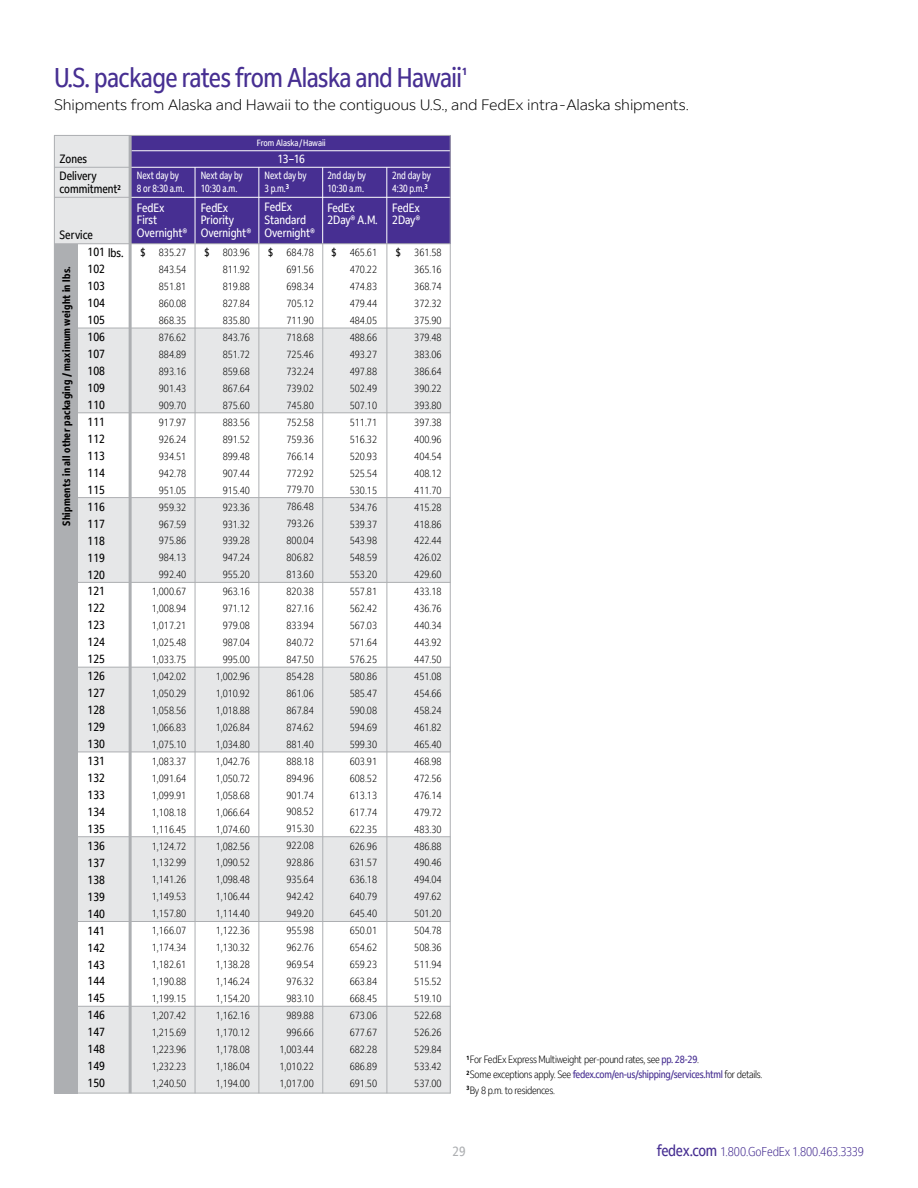
<style>
.page{position:relative;width:918px;height:1188px;background:#fff}
.page>*{position:absolute;margin:0;border:0;box-sizing:border-box;transform-origin:0 0}
.t1{font:condensed 27px "Fed Ex Sans";letter-spacing:-.02em;color:#472f92}
.t2{font:300 15px "Fed Ex Sans";letter-spacing:-.01em;color:#000}
.t3{font:condensed 13.5px "Fed Ex Sans";color:#adafb2}
.t4{font:300 condensed 12.75px "Fed Ex Sans";letter-spacing:-.01em;color:#472f92}
.t5{font:condensed 12px/17px "Fed Ex Sans";color:#000}
.t6{font:condensed 12px/12.8px "Fed Ex Sans";letter-spacing:-.005em;color:#fff}
.t7{font:300 condensed 10.5px/17px "Fed Ex Sans";color:#000;text-align:right}
.t8{font:300 condensed 10.5px/15.3px "Fed Ex Sans";letter-spacing:-.025em;color:#000}
.t9{font:condensed 10.5px/12.8px "Fed Ex Sans";letter-spacing:-.005em;color:#fff;scale:.9 1}
.t10{font:700 condensed 10.5px "Fed Ex Sans";letter-spacing:.035em;color:#000}
.t11{font:condensed 10.5px "Fed Ex Sans";color:#000}
.t12{font:700 condensed 10.5px "Fed Ex Sans";color:#472f92}
.t13{font:condensed 9px "Fed Ex Sans";color:#fff}
.s1{font-weight:400;color:#472f92}
.s2{font-weight:400;font-size:15.75px}
</style>
<div class="page">
<div style="left:74px;top:328px;width:376px;height:85px;background:#e6e7e8"></div>
<hr style="left:67px;top:328px;width:383px;height:1px;background:#adafb2">
<div style="left:54px;top:135px;width:76px;height:108px;background:#e6e7e8"></div>
<div style="left:129px;top:135px;width:321px;height:109px;background:#472f92"></div>
<hr style="left:195px;top:167px;width:1px;height:77px;background:#fff">
<hr style="left:258px;top:167px;width:1px;height:77px;background:#fff">
<hr style="left:54px;top:135px;width:397px;height:1px;background:#adafb2">
<div style="left:74px;top:498px;width:376px;height:84px;background:#e6e7e8"></div>
<div style="left:74px;top:667px;width:377px;height:85px;background:#e6e7e8"></div>
<div style="left:74px;top:837px;width:376px;height:85px;background:#e6e7e8"></div>
<div style="left:74px;top:1006px;width:376px;height:87px;background:#e6e7e8"></div>
<hr style="left:67px;top:412px;width:383px;height:1px;background:#adafb2">
<hr style="left:67px;top:497px;width:383px;height:1px;background:#adafb2">
<hr style="left:67px;top:582px;width:384px;height:1px;background:#adafb2">
<hr style="left:67px;top:667px;width:383px;height:1px;background:#adafb2">
<hr style="left:67px;top:752px;width:383px;height:1px;background:#adafb2">
<hr style="left:67px;top:836px;width:384px;height:1px;background:#adafb2">
<hr style="left:67px;top:921px;width:383px;height:1px;background:#adafb2">
<hr style="left:67px;top:1006px;width:383px;height:1px;background:#adafb2">
<hr style="left:54px;top:1093px;width:397px;height:1px;background:#adafb2">
<div style="left:54px;top:244px;width:23px;height:849px;background:#adafb2"></div>
<hr style="left:54px;top:135px;width:1px;height:958px;background:#adafb2">
<hr style="left:195px;top:243px;width:1px;height:850px;background:#adafb2">
<hr style="left:258px;top:243px;width:1px;height:850px;background:#adafb2">
<hr style="left:322px;top:167px;width:1px;height:77px;background:#fff">
<hr style="left:322px;top:243px;width:1px;height:850px;background:#adafb2">
<hr style="left:130px;top:197px;width:320px;height:1px;background:#fff">
<hr style="left:130px;top:167px;width:320px;height:1px;background:#fff">
<hr style="left:55px;top:167px;width:76px;height:1px;background:#adafb2">
<hr style="left:55px;top:197px;width:76px;height:1px;background:#adafb2">
<hr style="left:131px;top:150px;width:319px;height:1px;background:#fff">
<hr style="left:129px;top:135px;width:3px;height:958px;background:#adafb2">
<hr style="left:450px;top:135px;width:1px;height:959px;background:#adafb2">
<hr style="left:386px;top:167px;width:1px;height:77px;background:#fff">
<hr style="left:387px;top:243px;width:1px;height:850px;background:#adafb2">
<hr style="left:54px;top:243px;width:396px;height:1px;background:#adafb2">
<h1 class="t1" style="left:54px;top:62px;width:410px">U.S. package rates from Alaska and Hawaii</h1>
<p class="t12" style="left:462px;top:66px;width:7px">1</p>
<h2 class="t2" style="left:54px;top:96px;width:636px">Shipments from Alaska and Hawaii to the contiguous U.S., and FedEx intra-Alaska shipments.</h2>
<p class="t13" style="left:257px;top:137px;width:70px">From Alaska/Hawaii</p>
<p class="t6" style="left:277px;top:152px;width:29px">13–16</p>
<p class="t5" style="left:60px;top:150px;width:39px">Zones<br>Delivery</p>
<p class="t5" style="left:60px;top:180px;width:63px">commitment<sup>2</sup></p>
<p class="t9" style="left:327px;top:169px;width:44px">2nd day by<br>10:30 a.m.</p>
<p class="t9" style="left:137px;top:169px;width:54px">Next day by<br>8 or 8:30 a.m.</p>
<p class="t9" style="left:201px;top:169px;width:48px">Next day by<br>10:30 a.m.</p>
<p class="t9" style="left:265px;top:169px;width:48px">Next day by<br>3 p.m.<sup>3</sup></p>
<p class="t9" style="left:392px;top:169px;width:44px">2nd day by<br>4:30 p.m.<sup>3</sup></p>
<p class="t6" style="left:137px;top:201px;width:52px">FedEx<br>First<br>Overnight®</p>
<p class="t6" style="left:201px;top:201px;width:52px">FedEx<br>Priority<br>Overnight®</p>
<p class="t6" style="left:265px;top:201px;width:52px">FedEx<br>Standard<br>Overnight®</p>
<p class="t6" style="left:327px;top:201px;width:52px">FedEx<br>2Day® A.M.</p>
<p class="t6" style="left:392px;top:201px;width:30px">FedEx<br>2Day®</p>
<p class="t11" style="left:396px;top:247px;width:7px">$</p>
<p class="t7" style="left:414px;top:244px;width:29px;text-align:justify">361.58<br>365.16<br>368.74<br>372.32<br>375.90<br>379.48<br>383.06<br>386.64<br>390.22<br>393.80<br>397.38<br>400.96<br>404.54<br>408.12<br>411.70<br>415.28<br>418.86<br>422.44<br>426.02<br>429.60<br>433.18<br>436.76<br>440.34<br>443.92<br>447.50<br>451.08<br>454.66<br>458.24<br>461.82<br>465.40<br>468.98<br>472.56<br>476.14<br>479.72<br>483.30<br>486.88<br>490.46<br>494.04<br>497.62<br>501.20<br>504.78<br>508.36<br>511.94<br>515.52<br>519.10<br>522.68<br>526.26<br>529.84<br>533.42<br>537.00</p>
<p class="t5" style="left:60px;top:226px;width:35px">Service</p>
<p class="t5" style="left:88px;top:244px;width:37px">101 lbs.<br>102<br>103<br>104<br>105<br>106<br>107<br>108<br>109<br>110<br>111<br>112<br>113<br>114<br>115<br>116<br>117<br>118<br>119<br>120<br>121<br>122<br>123<br>124<br>125<br>126<br>127<br>128<br>129<br>130<br>131<br>132<br>133<br>134<br>135<br>136<br>137<br>138<br>139<br>140<br>141<br>142<br>143<br>144<br>145<br>146<br>147<br>148<br>149<br>150</p>
<p class="t11" style="left:141px;top:247px;width:7px">$</p>
<p class="t7" style="left:152px;top:244px;width:36px">835.27<br>843.54<br>851.81<br>860.08<br>868.35<br>876.62<br>884.89<br>893.16<br>901.43<br>909.70<br>917.97<br>926.24<br>934.51<br>942.78<br>951.05<br>959.32<br>967.59<br>975.86<br>984.13<br>992.40<br>1,000.67<br>1,008.94<br>1,017.21<br>1,025.48<br>1,033.75<br>1,042.02<br>1,050.29<br>1,058.56<br>1,066.83<br>1,075.10<br>1,083.37<br>1,091.64<br>1,099.91<br>1,108.18<br>1,116.45<br>1,124.72<br>1,132.99<br>1,141.26<br>1,149.53<br>1,157.80<br>1,166.07<br>1,174.34<br>1,182.61<br>1,190.88<br>1,199.15<br>1,207.42<br>1,215.69<br>1,223.96<br>1,232.23<br>1,240.50</p>
<p class="t11" style="left:204px;top:247px;width:7px">$</p>
<p class="t7" style="left:216px;top:244px;width:36px">803.96<br>811.92<br>819.88<br>827.84<br>835.80<br>843.76<br>851.72<br>859.68<br>867.64<br>875.60<br>883.56<br>891.52<br>899.48<br>907.44<br>915.40<br>923.36<br>931.32<br>939.28<br>947.24<br>955.20<br>963.16<br>971.12<br>979.08<br>987.04<br>995.00<br>1,002.96<br>1,010.92<br>1,018.88<br>1,026.84<br>1,034.80<br>1,042.76<br>1,050.72<br>1,058.68<br>1,066.64<br>1,074.60<br>1,082.56<br>1,090.52<br>1,098.48<br>1,106.44<br>1,114.40<br>1,122.36<br>1,130.32<br>1,138.28<br>1,146.24<br>1,154.20<br>1,162.16<br>1,170.12<br>1,178.08<br>1,186.04<br>1,194.00</p>
<p class="t11" style="left:268px;top:246px;width:7px">$</p>
<p class="t7" style="left:280px;top:244px;width:36px">684.78<br>691.56<br>698.34<br>705.12<br>711.90<br>718.68<br>725.46<br>732.24<br>739.02<br>745.80<br>752.58<br>759.36<br>766.14<br>772.92<br>779.70<br>786.48<br>793.26<br>800.04<br>806.82<br>813.60<br>820.38<br>827.16<br>833.94<br>840.72<br>847.50<br>854.28<br>861.06<br>867.84<br>874.62<br>881.40<br>888.18<br>894.96<br>901.74<br>908.52<br>915.30<br>922.08<br>928.86<br>935.64<br>942.42<br>949.20<br>955.98<br>962.76<br>969.54<br>976.32<br>983.10<br>989.88<br>996.66<br>1,003.44<br>1,010.22<br>1,017.00</p>
<p class="t11" style="left:331px;top:247px;width:7px">$</p>
<p class="t7" style="left:350px;top:244px;width:29px;text-align:justify">465.61<br>470.22<br>474.83<br>479.44<br>484.05<br>488.66<br>493.27<br>497.88<br>502.49<br>507.10<br>511.71<br>516.32<br>520.93<br>525.54<br>530.15<br>534.76<br>539.37<br>543.98<br>548.59<br>553.20<br>557.81<br>562.42<br>567.03<br>571.64<br>576.25<br>580.86<br>585.47<br>590.08<br>594.69<br>599.30<br>603.91<br>608.52<br>613.13<br>617.74<br>622.35<br>626.96<br>631.57<br>636.18<br>640.79<br>645.40<br>650.01<br>654.62<br>659.23<br>663.84<br>668.45<br>673.06<br>677.67<br>682.28<br>686.89<br>691.50</p>
<p class="t10" style="left:60px;top:526px;width:261px;rotate:-90deg">Shipments in all other packaging / maximum weight in lbs.</p>
<p class="t8" style="left:466px;top:1052px;width:298px"><sup>1</sup>For FedEx Express Multiweight per-pound rates, see <span class="s1">pp. 28-29</span>.<br><sup>2</sup>Some exceptions apply. See <span class="s1">fedex.com/en-us/shipping/services.html</span> for details.<br><sup>3</sup>By 8 p.m. to residences.</p>
<p class="t3" style="left:452px;top:1144px;width:15px">29</p>
<p class="t4" style="left:657px;top:1144px;width:209px"><span class="s2">fedex.com</span> 1.800.GoFedEx 1.800.463.3339</p>
</div>
